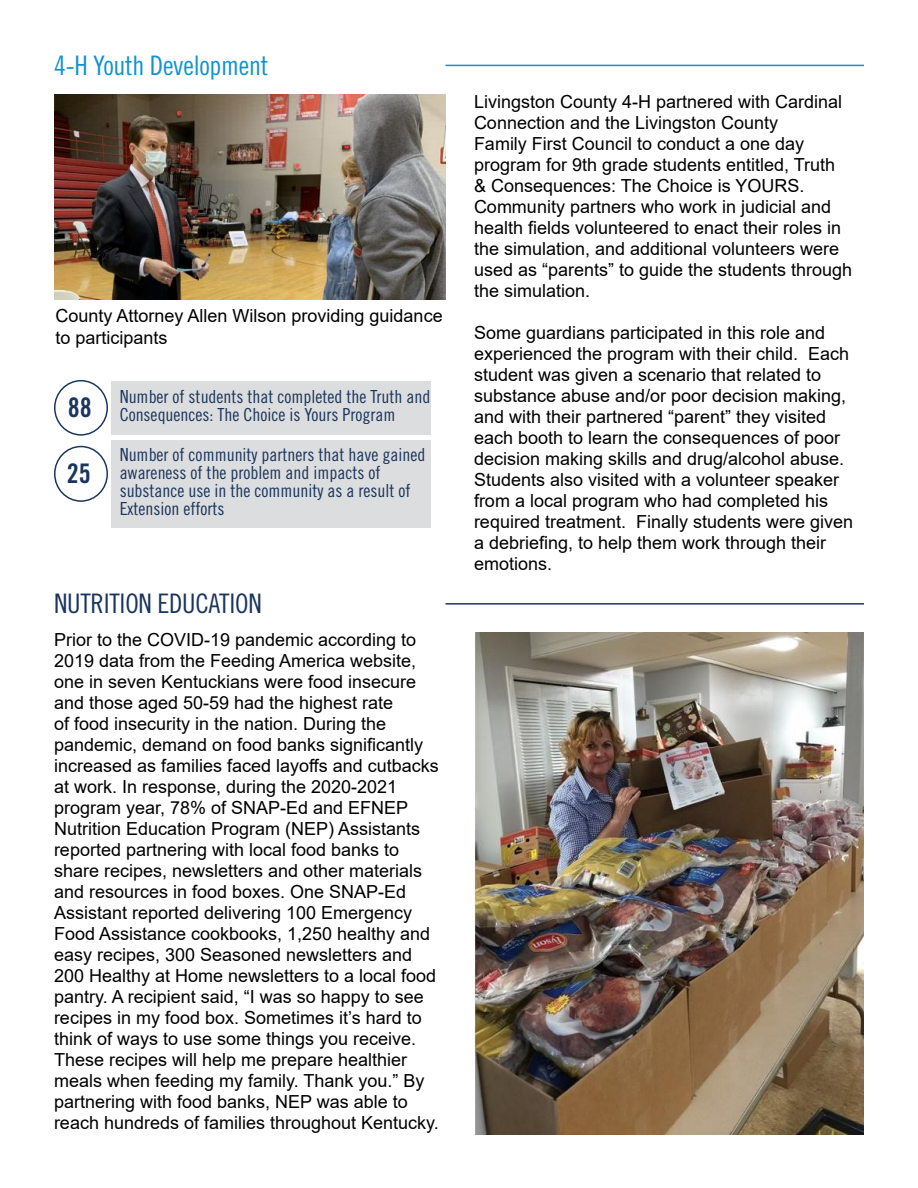
<style>
.page{position:relative;width:918px;height:1188px;background:#fff}
.page>*{position:absolute;margin:0;border:0;box-sizing:border-box;transform-origin:0 0}
.t1{font:27px "Trade Gothic LT Pro Bd Cn 20";color:#1b365d}
.t2{font:26.85px "Trade Gothic LT Pro Cn 18";letter-spacing:-.01em;color:#1192d1}
.t3{font:26.85px "Trade Gothic LT Pro Cn 18";letter-spacing:-.01em;color:#1b365d}
.t4{font:18px/21px "Arial";color:#000}
.t5{font:18px/18px "Trade Gothic LT Pro Cn 18";color:#1b365d}
</style>
<div class="page">
<hr style="left:446px;top:65px;width:418px;height:1px;background:#1192d1">
<hr style="left:446px;top:603px;width:418px;height:2px;background:#1b365d">
<div style="left:112px;top:381px;width:319px;height:54px;background:#dcddde"></div>
<div style="left:54px;top:380px;width:54px;height:56px;border:2px solid #1b365d;border-radius:50%"></div>
<div style="left:54px;top:446px;width:54px;height:56px;border:2px solid #1b365d;border-radius:50%"></div>
<div style="left:112px;top:440px;width:319px;height:88px;background:#dcddde"></div>
<img style="left:54px;top:94px;width:392px;height:206px">
<img style="left:474px;top:633px;width:390px;height:501px">
<h2 class="t2" style="left:54px;top:49px;width:216px">4-H Youth Development</h2>
<p class="t4" style="left:56px;top:305px;width:389px;line-height:21.6px">County Attorney Allen Wilson providing guidance to participants</p>
<p class="t5" style="left:68px;top:387px;width:364px;text-indent:52px">Number of students that completed the Truth and<br><sup>88</sup> Consequences: The Choice is Yours Program</p>
<h1 class="t1" style="left:67px;top:457px;width:25px">25</h1>
<p class="t5" style="left:120px;top:446px;width:307px">Number of community partners that have gained awareness of the problem and impacts of substance use in the community as a result of Extension efforts</p>
<h2 class="t3" style="left:54px;top:588px;width:209px">NUTRITION EDUCATION</h2>
<p class="t4" style="left:54px;top:629px;width:386px">Prior to the COVID-19 pandemic according to 2019 data from the Feeding America website, one in seven Kentuckians were food insecure and those aged 50-59 had the highest rate<br>of food insecurity in the nation. During the pandemic, demand on food banks significantly increased as families faced layoffs and cutbacks at work. In response, during the 2020-2021 program year, 78% of SNAP-Ed and EFNEP Nutrition Education Program (NEP) Assistants reported partnering with local food banks to share recipes, newsletters and other materials and resources in food boxes. One SNAP-Ed Assistant reported delivering 100 Emergency Food Assistance cookbooks, 1,250 healthy and easy recipes, 300 Seasoned newsletters and 200 Healthy at Home newsletters to a local food pantry. A recipient said, “I was so happy to see recipes in my food box. Sometimes it’s hard to think of ways to use some things you receive.<br>These recipes will help me prepare healthier meals when feeding my family. Thank you.” By partnering with food banks, NEP was able to reach hundreds of families throughout Kentucky.</p>
<p class="t4" style="left:474px;top:91px;width:380px">Livingston County 4-H partnered with Cardinal Connection and the Livingston County<br>Family First Council to conduct a one day program for 9th grade students entitled, Truth<br>&amp; Consequences: The Choice is YOURS.<br>Community partners who work in judicial and health fields volunteered to enact their roles in the simulation, and additional volunteers were used as “parents” to guide the students through the simulation.</p>
<p class="t4" style="left:474px;top:322px;width:381px">Some guardians participated in this role and experienced the program with their child. Each student was given a scenario that related to substance abuse and/or poor decision making, and with their partnered “parent” they visited each booth to learn the consequences of poor decision making skills and drug/alcohol abuse.<br>Students also visited with a volunteer speaker from a local program who had completed his required treatment. Finally students were given a debriefing, to help them work through their emotions.</p>
</div>
